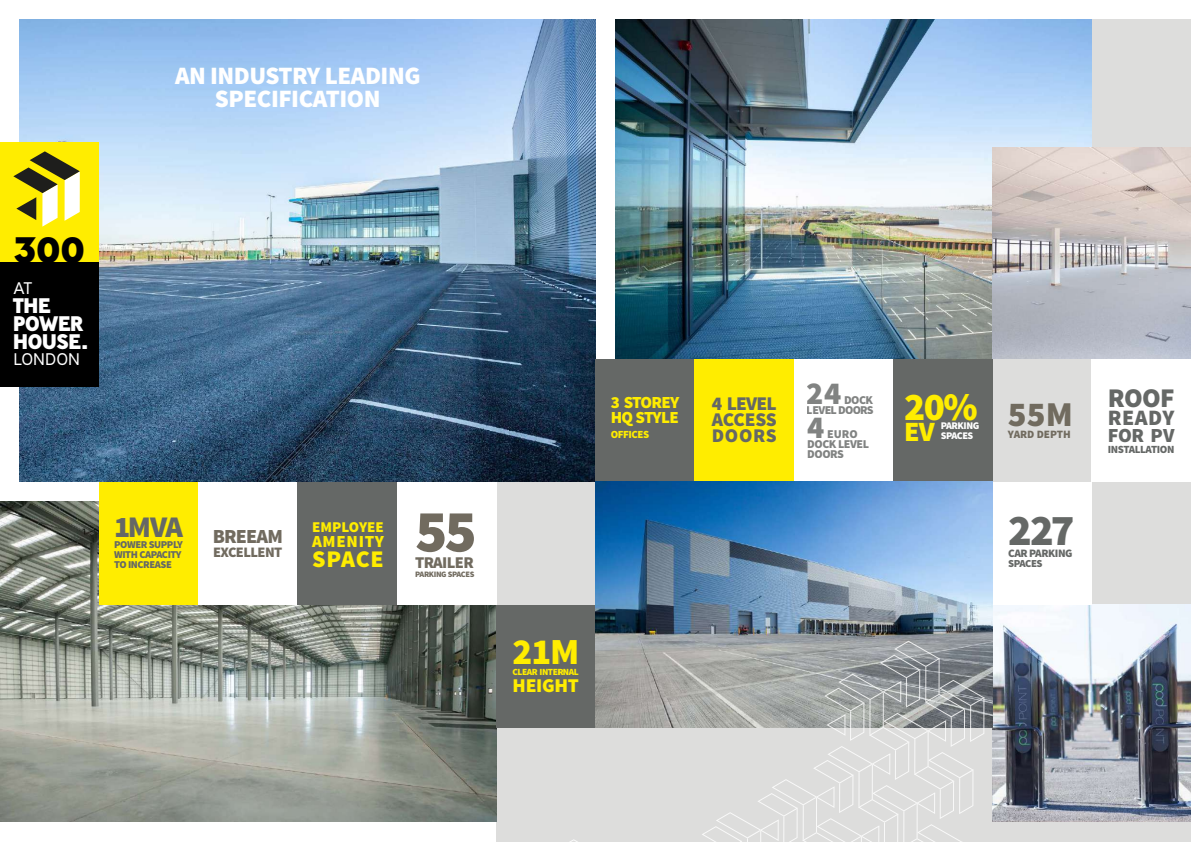
<style>
.page{position:relative;width:1191px;height:842px;background:#fff}
.page>*{position:absolute;margin:0;border:0;box-sizing:border-box;transform-origin:0 0}
.t1{font:900 59.9px "Source Sans Pro";color:#716b5f}
.t2{font:900 43.9px "Source Sans Pro";color:#656866}
.t3{font:900 39.3px "Source Sans Pro";color:#ffed00}
.t4{font:800 36.8px "Ministry";color:#000}
.t5{font:900 36.8px "Source Sans Pro";color:#ffed00}
.t6{font:900 34.9px "Source Sans Pro";color:#716b5f}
.t7{font:900 32px "Source Sans Pro";color:#818382}
.t8{font:900 29.9px "Source Sans Pro";color:#656866}
.t9{font:900 27.9px "Source Sans Pro";color:#ffed00}
.t10{font:900 27px "Source Sans Pro";color:#656866}
.t11{font:900 25px/23px "Source Sans Pro";letter-spacing:-.02em;color:#fff;text-align:center}
.t12{font:900 23.9px "Source Sans Pro";letter-spacing:.035em;color:#ffed00}
.t13{font:900 22px "Source Sans Pro";letter-spacing:.025em;color:#656866}
.t14{font:800 21.1px/17.9px "Ministry";letter-spacing:-.05em;color:#fff}
.t15{font:900 20px "Source Sans Pro";letter-spacing:-.04em;color:#716b5f}
.t16{font:900 20px "Source Sans Pro";color:#656866}
.t17{font:900 19.6px "Source Sans Pro";letter-spacing:-.015em;color:#ffed00}
.t18{font:900 19.4px/15.7px "Source Sans Pro";letter-spacing:-.015em;color:#656866;text-align:justify}
.t19{font:900 16.9px/15px "Source Sans Pro";letter-spacing:-.04em;color:#ffed00}
.t20{font:900 16.9px "Source Sans Pro";letter-spacing:.045em;color:#ffed00}
.t21{font:300 16.8px "Ministry";color:#fff}
.t22{font:900 16.5px "Source Sans Pro";letter-spacing:-.04em;color:#716b5f}
.t23{font:900 15px "Source Sans Pro";letter-spacing:.005em;color:#ffed00}
.t24{font:900 14.5px "Source Sans Pro";letter-spacing:-.04em;color:#716b5f}
.t25{font:900 12px/10px "Source Sans Pro";letter-spacing:-.04em;color:#818382}
.t26{font:900 12px/10px "Source Sans Pro";letter-spacing:-.06em;color:#818382;text-align:right}
.t27{font:900 11.4px "Source Sans Pro";letter-spacing:-.04em;color:#656866}
.t28{font:900 11.2px "Source Sans Pro";letter-spacing:-.005em;color:#716b5f}
.t29{font:900 11px "Source Sans Pro";letter-spacing:-.035em;color:#656866}
.t30{font:900 10.9px "Source Sans Pro";letter-spacing:-.04em;color:#ffed00}
.t31{font:900 10.7px "Source Sans Pro";letter-spacing:-.04em;color:#656866}
.t32{font:900 10.5px/10.2px "Source Sans Pro";letter-spacing:-.04em;color:#656866}
.t33{font:900 10.2px/10.2px "Source Sans Pro";letter-spacing:-.04em;color:#fff}
.t34{font:900 9.4px "Source Sans Pro";letter-spacing:-.05em;color:#ffed00}
.t35{font:900 8.3px "Source Sans Pro";letter-spacing:-.04em;color:#716b5f}
</style>
<div class="page">
<div style="left:807px;top:20px;width:384px;height:822px;background:#dddddc"></div>
<div style="left:496px;top:482px;width:414px;height:360px;background:#dddddc"></div>
<img style="left:615px;top:20px;width:476px;height:339px">
<img style="left:20px;top:20px;width:575px;height:462px">
<div style="left:0;top:142px;width:99px;height:121px;background:#ffed00"></div>
<div style="left:0;top:263px;width:99px;height:124px;background:#000"></div>
<svg style="left:13px;top:151px;width:67px;height:76px"></svg>
<img style="left:0;top:502px;width:496px;height:320px">
<img style="left:992px;top:605px;width:199px;height:217px">
<div style="left:496px;top:605px;width:99px;height:123px;background:#656866"></div>
<div style="left:99px;top:482px;width:99px;height:123px;background:#ffed00"></div>
<div style="left:198px;top:482px;width:100px;height:123px;background:#fff"></div>
<div style="left:397px;top:482px;width:99px;height:123px;background:#fff"></div>
<div style="left:298px;top:482px;width:99px;height:123px;background:#656866"></div>
<div style="left:595px;top:359px;width:99px;height:123px;background:#656866"></div>
<div style="left:694px;top:359px;width:100px;height:123px;background:#ffed00"></div>
<div style="left:794px;top:359px;width:99px;height:123px;background:#fff"></div>
<div style="left:992px;top:482px;width:99px;height:123px;background:#fff"></div>
<div style="left:893px;top:359px;width:99px;height:123px;background:#656866"></div>
<div style="left:1091px;top:359px;width:100px;height:123px;background:#fff"></div>
<img style="left:595px;top:482px;width:397px;height:246px">
<img style="left:992px;top:147px;width:199px;height:212px">
<svg style="left:701px;top:641px;width:284px;height:201px"></svg>
<h3 class="t11" style="left:175px;top:65px;width:247px">AN INDUSTRY LEADING<br>SPECIFICATION</h3>
<h3 class="t4" style="left:13px;top:225px;width:74px">300</h3>
<h3 class="t14" style="left:13px;top:296px;width:77px">THE<br>POWER<br>HOUSE.</h3>
<h3 class="t21" style="left:13px;top:348px;width:68px">LONDON</h3>
<h3 class="t21" style="left:13px;top:278px;width:20px">AT</h3>
<h3 class="t8" style="left:114px;top:507px;width:70px">1MVA</h3>
<p class="t32" style="left:114px;top:540px;width:70px">POWER SUPPLY<br>WITH CAPACITY<br>TO INCREASE</p>
<h3 class="t15" style="left:213px;top:523px;width:72px">BREEAM</h3>
<h3 class="t24" style="left:213px;top:543px;width:71px">EXCELLENT</h3>
<h3 class="t23" style="left:312px;top:517px;width:73px">EMPLOYEE</h3>
<h3 class="t20" style="left:312px;top:530px;width:73px">AMENITY</h3>
<h3 class="t12" style="left:312px;top:543px;width:73px">SPACE</h3>
<h1 class="t1" style="left:415px;top:492px;width:63px">55</h1>
<h3 class="t22" style="left:415px;top:551px;width:60px">TRAILER</h3>
<p class="t35" style="left:415px;top:569px;width:61px">PARKING SPACES</p>
<h3 class="t5" style="left:512px;top:627px;width:68px">21M</h3>
<p class="t34" style="left:512px;top:665px;width:68px">CLEAR INTERNAL</p>
<h3 class="t17" style="left:512px;top:673px;width:68px">HEIGHT</h3>
<h3 class="t19" style="left:610px;top:396px;width:70px">3 STOREY<br>HQ STYLE</h3>
<p class="t30" style="left:610px;top:427px;width:40px">OFFICES</p>
<h3 class="t18" style="left:712px;top:397px;width:67px">4 LEVEL ACCESS DOORS</h3>
<h3 class="t7" style="left:807px;top:372px;width:36px">24</h3>
<p class="t26" style="left:807px;top:395px;width:68px">DOCK<br>LEVEL DOORS</p>
<h3 class="t7" style="left:807px;top:406px;width:19px">4</h3>
<p class="t25" style="left:807px;top:429px;width:63px;text-indent:20px">EURO<br>DOCK LEVEL<br>DOORS</p>
<h3 class="t3" style="left:904px;top:381px;width:75px">20%</h3>
<h3 class="t9" style="left:904px;top:414px;width:32px">EV</h3>
<p class="t33" style="left:940px;top:421px;width:40px">PARKING<br>SPACES</p>
<h3 class="t6" style="left:1008px;top:392px;width:66px">55M</h3>
<p class="t28" style="left:1008px;top:427px;width:64px">YARD DEPTH</p>
<h2 class="t2" style="left:1008px;top:502px;width:68px">227</h2>
<p class="t27" style="left:1008px;top:545px;width:66px">CAR PARKING</p>
<p class="t31" style="left:1008px;top:556px;width:36px">SPACES</p>
<h3 class="t10" style="left:1107px;top:380px;width:68px">ROOF</h3>
<h3 class="t13" style="left:1107px;top:403px;width:68px">READY</h3>
<h3 class="t16" style="left:1107px;top:422px;width:68px">FOR PV</h3>
<p class="t29" style="left:1107px;top:442px;width:68px">INSTALLATION</p>
</div>
